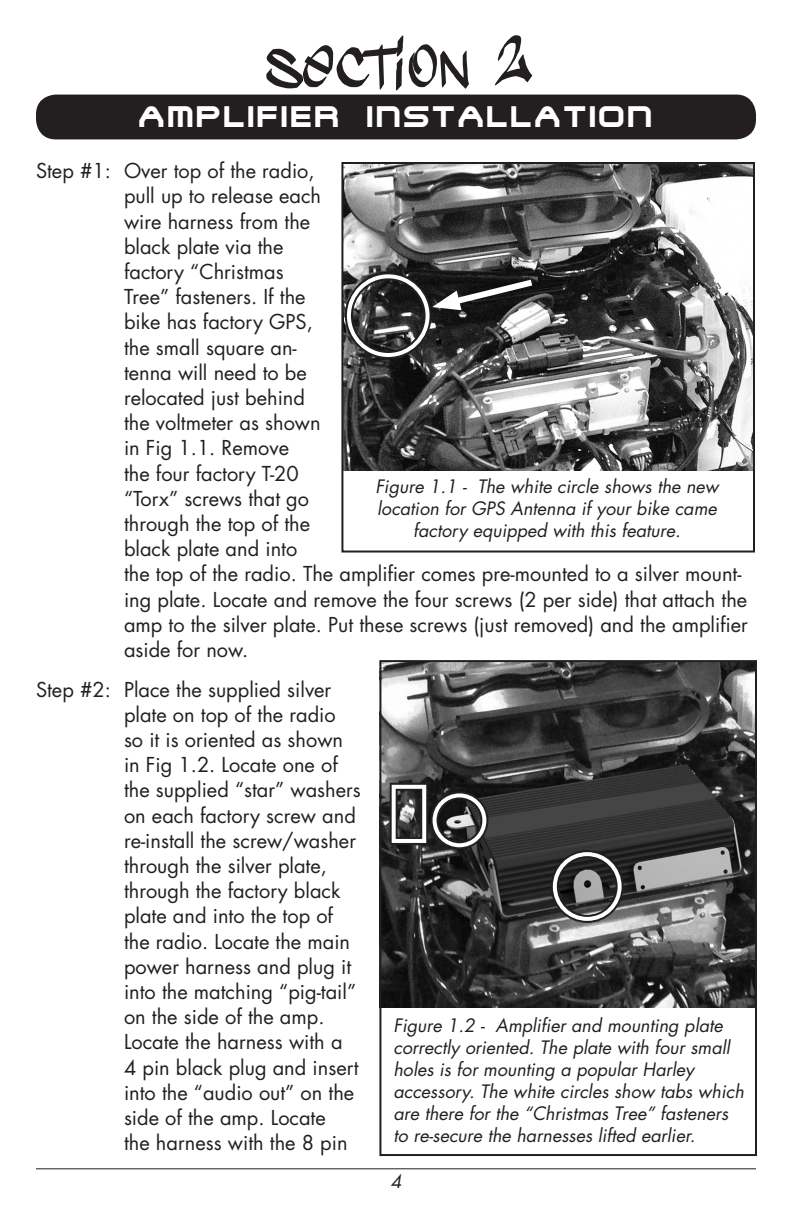
<style>
.page{position:relative;width:792px;height:1224px;background:#fff}
.page>*{position:absolute;margin:0;border:0;box-sizing:border-box;transform-origin:0 0}
.t1{font:62px "Stylin'BRK";letter-spacing:.1em;color:#231f20}
.t2{font:500 32px "Steel Wolf";letter-spacing:.1em;color:#fff}
.t3{font:20px/25.2px "Futura";color:#231f20}
.t4{font:italic 18px/22px "Futura";color:#231f20;text-align:center}
</style>
<div class="page">
<div style="left:36px;top:95px;width:720px;height:44px;background:#231f20;border-radius:20px"></div>
<img style="left:344px;top:165px;width:408px;height:306px">
<div style="left:345px;top:272px;width:87px;height:87px;border:8px solid #231f20;border-radius:50%"></div>
<div style="left:347px;top:274px;width:83px;height:83px;border:4px solid #fff;border-radius:50%"></div>
<svg style="left:432px;top:275px;width:107px;height:35px"></svg>
<img style="left:382px;top:663px;width:372px;height:345px">
<div style="left:431px;top:791px;width:57px;height:58px;border:8px solid #231f20;border-radius:50%"></div>
<div style="left:551px;top:850px;width:73px;height:73px;border:8px solid #231f20;border-radius:50%"></div>
<div style="left:390px;top:783px;width:38px;height:62px;border:8px solid #231f20"></div>
<div style="left:433px;top:793px;width:53px;height:54px;border:4px solid #fff;border-radius:50%"></div>
<div style="left:553px;top:852px;width:69px;height:69px;border:4px solid #fff;border-radius:50%"></div>
<div style="left:392px;top:785px;width:34px;height:58px;border:4px solid #fff"></div>
<hr style="left:36px;top:1168px;width:720px;height:1px;background:#231f20">
<div style="left:379px;top:660px;width:378px;height:496px;border:2px solid #231f20"></div>
<div style="left:341px;top:162px;width:414px;height:391px;border:2px solid #231f20"></div>
<h1 class="t1" style="left:268px;top:29px;width:257px">SECTION 2</h1>
<h2 class="t2" style="left:140px;top:100px;width:514px">AMPLIFIER INSTALLATION</h2>
<p class="t3" style="left:124px;top:159px;width:625px;text-indent:-88px">Step #1: Over top of the radio,<br>pull up to release each<br>wire harness from the<br>black plate via the<br>factory “Christmas<br>Tree” fasteners. If the<br>bike has factory GPS,<br>the small square an-<br>tenna will need to be<br>relocated just behind<br>the voltmeter as shown<br>in Fig 1.1. Remove<br>the four factory T-20<br>“Torx” screws that go<br>through the top of the<br>black plate and into<br>the top of the radio. The amplifier comes pre-mounted to a silver mount&shy;ing plate. Locate and remove the four screws (2 per side) that attach the amp to the silver plate. Put these screws (just removed) and the amplifier aside for now.</p>
<p class="t3" style="left:124px;top:677px;width:238px;text-indent:-88px">Step #2: Place the supplied silver plate on top of the radio<br>so it is oriented as shown in Fig 1.2. Locate one of the supplied “star” washers on each factory screw and re-install the screw/washer through the silver plate, through the factory black plate and into the top of the radio. Locate the main power harness and plug it into the matching “pig-tail” on the side of the amp.<br>Locate the harness with a<br>4 pin black plug and insert into the “audio out” on the side of the amp. Locate<br>the harness with the 8 pin</p>
<p class="t4" style="left:375px;top:476px;width:345px">Figure 1.1 - The white circle shows the new location for GPS Antenna if your bike came factory equipped with this feature.</p>
<p class="t4" style="left:393px;top:1014px;width:352px;text-align:left">Figure 1.2 - Amplifier and mounting plate correctly oriented. The plate with four small holes is for mounting a popular Harley accessory. The white circles show tabs which are there for the “Christmas Tree” fasteners to re-secure the harnesses lifted earlier.</p>
<p class="t4" style="left:390px;top:1171px;width:13px">4</p>
</div>
